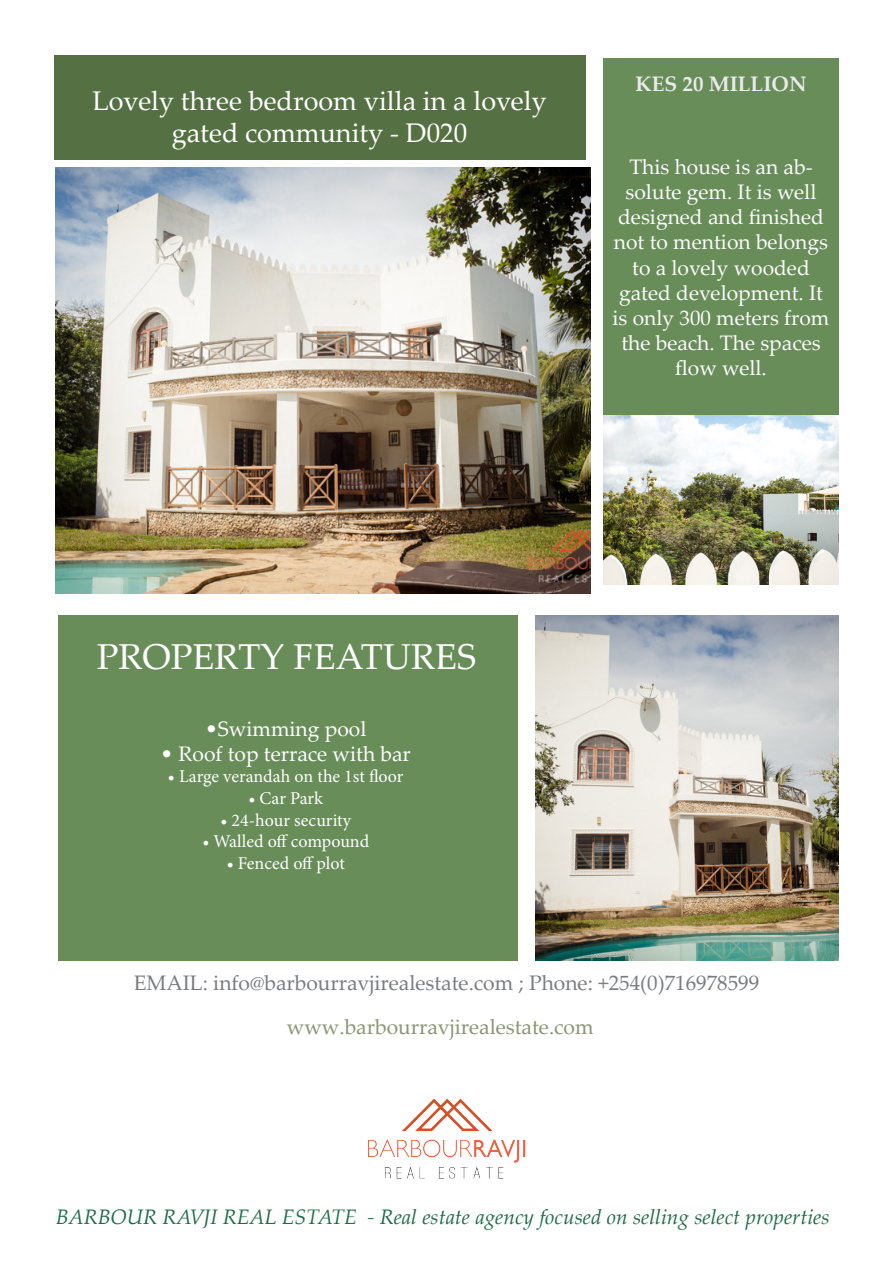
<style>
.page{position:relative;width:893px;height:1263px;background:#fff}
.page>*{position:absolute;margin:0;border:0;box-sizing:border-box;transform-origin:0 0}
.t1{font:36px "Palatino Linotype";color:#fff}
.t2{font:27px "Palatino Linotype";color:#fff}
.t3{font:21px/25.2px "Palatino Linotype";color:#fcfcfc;text-align:center}
.t4{font:italic 21px "Palatino Linotype";color:#1f6c4d}
.t5{font:21px "Palatino Linotype";color:#7a7c7f}
.t6{font:21px "Palatino Linotype";color:#fff}
.t7{font:21px "Palatino Linotype";color:#8b9575}
.t8{font:700 21px "Palatino Linotype";color:#e9eaeb}
.t9{font:18px "Minion Pro";color:#fff}
</style>
<div class="page">
<div style="left:54px;top:55px;width:531px;height:105px;background:#557043"></div>
<img style="left:56px;top:168px;width:534px;height:425px">
<div style="left:603px;top:58px;width:236px;height:357px;background:#688d59"></div>
<img style="left:603px;top:415px;width:236px;height:169px">
<div style="left:58px;top:616px;width:460px;height:345px;background:#688d59"></div>
<img style="left:536px;top:616px;width:303px;height:345px">
<img style="left:368px;top:1099px;width:158px;height:80px">
<p class="t2" style="left:92px;top:81px;width:456px">Lovely three bedroom villa in a lovely</p>
<p class="t2" style="left:172px;top:114px;width:297px">gated community - D020</p>
<p class="t8" style="left:635px;top:69px;width:173px">KES 20 MILLION</p>
<p class="t3" style="left:612px;top:153px;width:218px">This house is an ab&shy;solute gem. It is well designed and finished not to mention belongs to a lovely wooded gated development. It is only 300 meters from the beach. The spaces flow well.</p>
<p class="t1" style="left:97px;top:631px;width:381px">PROPERTY FEATURES</p>
<p class="t6" style="left:205px;top:713px;width:163px">•Swimming pool</p>
<p class="t6" style="left:161px;top:739px;width:252px">• Roof top terrace with bar</p>
<p class="t9" style="left:168px;top:764px;width:237px">• Large verandah on the 1st floor</p>
<p class="t9" style="left:248px;top:786px;width:76px">• Car Park</p>
<p class="t9" style="left:220px;top:808px;width:132px">• 24-hour security</p>
<p class="t9" style="left:202px;top:829px;width:168px">• Walled off compound</p>
<p class="t9" style="left:227px;top:851px;width:120px">• Fenced off plot</p>
<p class="t5" style="left:134px;top:968px;width:627px">EMAIL: info@barbourravjirealestate.com ; Phone: +254(0)716978599</p>
<p class="t7" style="left:287px;top:1012px;width:308px">www.barbourravjirealestate.com</p>
<p class="t4" style="left:56px;top:1202px;width:775px">BARBOUR RAVJI REAL ESTATE - Real estate agency focused on selling select properties</p>
</div>
